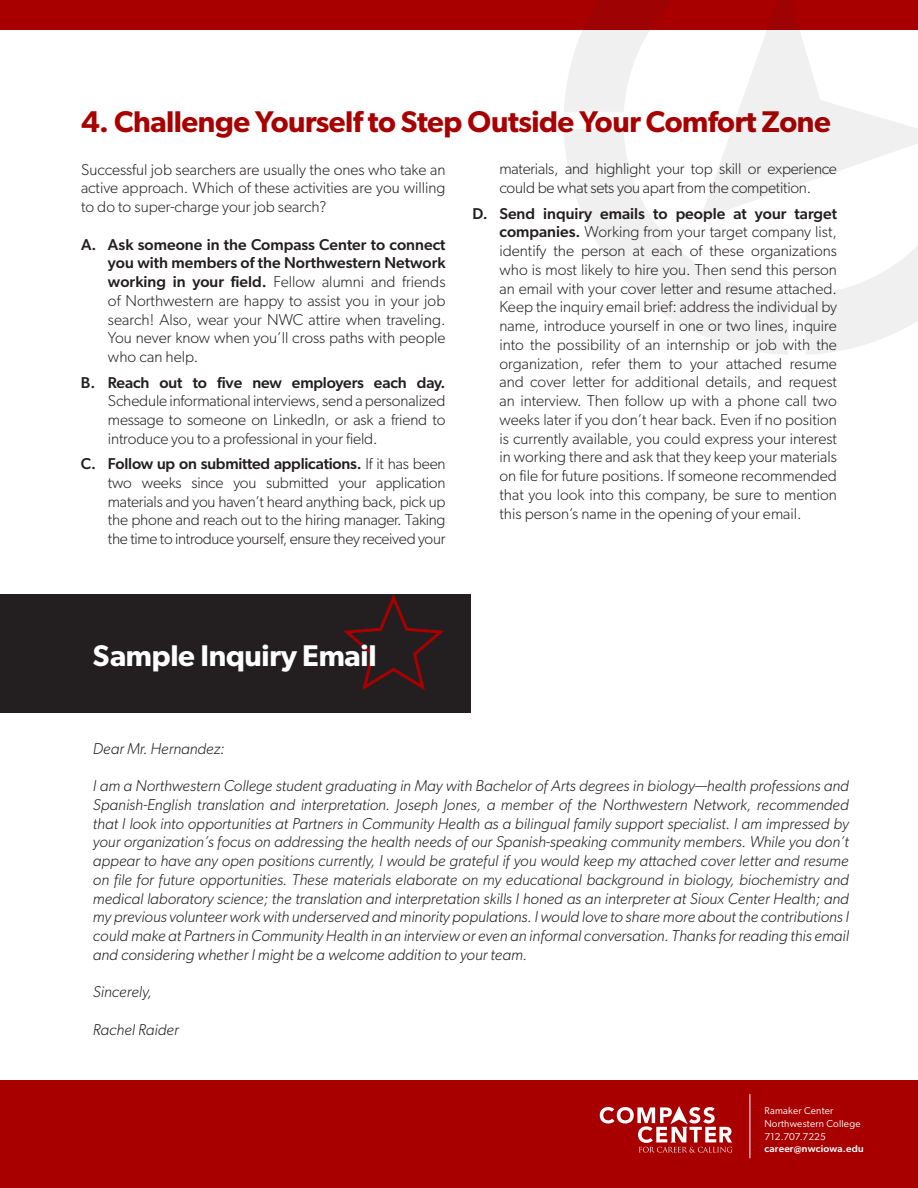
<style>
.page{position:relative;width:918px;height:1188px;background:#fff}
.page>*{position:absolute;margin:0;border:0;box-sizing:border-box;transform-origin:0 0}
.t1{font:600 30px "Gibson";letter-spacing:-.015em;color:#a80000}
.t2{font:600 30px "Gibson";letter-spacing:-.01em;color:#fff}
.t3{font:300 15.75px/18.8px "Gibson";letter-spacing:-.01em;color:#231f20;text-align:justify}
.t4{font:italic 300 15.75px/18.8px "Gibson";color:#231f20;text-align:justify}
.t5{font:500 15.75px "Gibson";letter-spacing:-.01em;color:#231f20}
.t6{font:10.05px/12.9px "Gibson";letter-spacing:.02em;color:#fff}
.t7{font:500 10.05px "Gibson";letter-spacing:.02em;color:#fff}
.s1{font-weight:500}
</style>
<div class="page">
<div style="left:0;top:0;width:918px;height:29px;background:#a80000"></div>
<div style="left:0;top:1080px;width:918px;height:108px;background:#a80000"></div>
<svg style="left:564px;top:29px;width:136px;height:83px"></svg>
<svg style="left:806px;top:246px;width:112px;height:109px"></svg>
<svg style="left:564px;top:129px;width:224px;height:226px"></svg>
<svg style="left:700px;top:29px;width:218px;height:191px"></svg>
<svg style="left:600px;top:1106px;width:132px;height:47px"></svg>
<hr style="left:750px;top:1094px;width:1px;height:64px;background:#fff">
<div style="left:0;top:594px;width:471px;height:119px;background:#231f20"></div>
<svg style="left:343px;top:594px;width:101px;height:96px"></svg>
<h1 class="t1" style="left:81px;top:104px;width:751px">4. Challenge Yourself to Step Outside Your Comfort Zone</h1>
<p class="t3" style="left:81px;top:160px;width:366px">Successful job searchers are usually the ones who take an active approach. Which of these activities are you willing to do to super-charge your job search?</p>
<p class="t3" style="left:108px;top:235px;width:339px;text-indent:-27px"><span class="s1">A. Ask someone in the Compass Center to connect you with members of the Northwestern Network working in your field.</span> Fellow alumni and friends of Northwestern are happy to assist you in your job search! Also, wear your NWC attire when traveling.<br>You never know when you’ll cross paths with people who can help.</p>
<p class="t5" style="left:81px;top:373px;width:366px">B. Reach out to five new employers each day.</p>
<p class="t3" style="left:108px;top:391px;width:339px">Schedule informational interviews, send a personalized message to someone on LinkedIn, or ask a friend to introduce you to a professional in your field.</p>
<p class="t3" style="left:108px;top:454px;width:339px;text-indent:-27px"><span class="s1">C. Follow up on submitted applications.</span> If it has been two weeks since you submitted your application materials and you haven’t heard anything back, pick up the phone and reach out to the hiring manager. Taking the time to introduce yourself, ensure they received your</p>
<p class="t3" style="left:499px;top:160px;width:339px">materials, and highlight your top skill or experience could be what sets you apart from the competition.</p>
<p class="t3" style="left:499px;top:204px;width:339px;text-indent:-27px"><span class="s1">D. Send inquiry emails to people at your target companies.</span> Working from your target company list, identify the person at each of these organizations who is most likely to hire you. Then send this person an email with your cover letter and resume attached.<br>Keep the inquiry email brief: address the individual by name, introduce yourself in one or two lines, inquire into the possibility of an internship or job with the organization, refer them to your attached resume and cover letter for additional details, and request an interview. Then follow up with a phone call two weeks later if you don’t hear back. Even if no position is currently available, you could express your interest in working there and ask that they keep your materials on file for future positions. If someone recommended that you look into this company, be sure to mention this person’s name in the opening of your email.</p>
<h1 class="t2" style="left:93px;top:638px;width:285px">Sample Inquiry Email</h1>
<p class="t4" style="left:93px;top:739px;width:133px">Dear Mr. Hernandez:</p>
<p class="t4" style="left:93px;top:776px;width:758px">I am a Northwestern College student graduating in May with Bachelor of Arts degrees in biology—health professions and Spanish-English translation and interpretation. Joseph Jones, a member of the Northwestern Network, recommended that I look into opportunities at Partners in Community Health as a bilingual family support specialist. I am impressed by your organization’s focus on addressing the health needs of our Spanish-speaking community members. While you don’t appear to have any open positions currently, I would be grateful if you would keep my attached cover letter and resume on file for future opportunities. These materials elaborate on my educational background in biology, biochemistry and medical laboratory science; the translation and interpretation skills I honed as an interpreter at Sioux Center Health; and my previous volunteer work with underserved and minority populations. I would love to share more about the contributions I could make at Partners in Community Health in an interview or even an informal conversation. Thanks for reading this email and considering whether I might be a welcome addition to your team.</p>
<p class="t4" style="left:93px;top:982px;width:61px">Sincerely,</p>
<p class="t4" style="left:93px;top:1020px;width:87px">Rachel Raider</p>
<p class="t6" style="left:764px;top:1104px;width:98px">Ramaker Center<br>Northwestern College<br>712.707.7225</p>
<p class="t7" style="left:764px;top:1143px;width:101px">career@nwciowa.edu</p>
</div>
